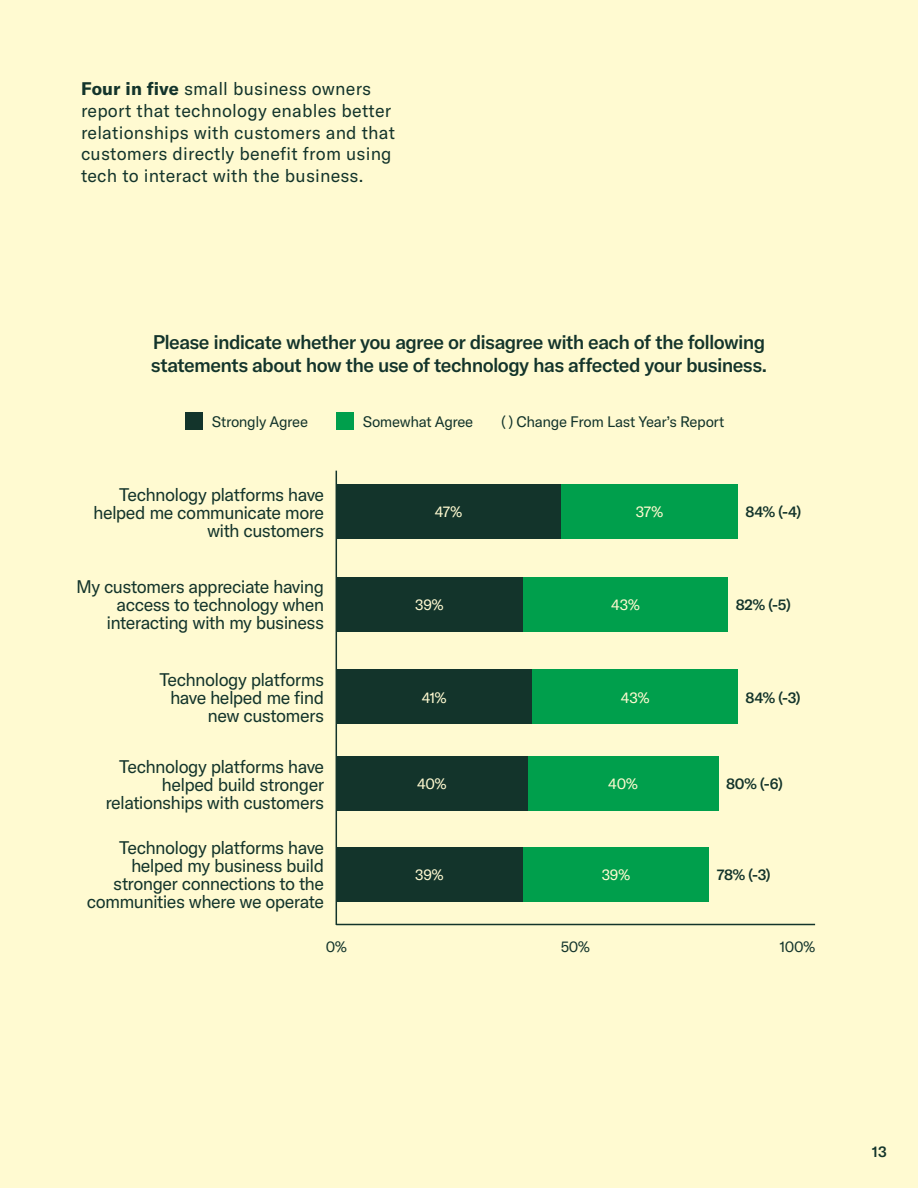
<style>
.page{position:relative;width:918px;height:1188px;background:#fffad1}
.page>*{position:absolute;margin:0;border:0;box-sizing:border-box;transform-origin:0 0}
.t1{font:500 19.5px/23.4px "GT America";letter-spacing:-.035em;color:#13342b}
.t2{font:18px/18px "GT America";letter-spacing:-.03em;color:#13342b;text-align:right}
.t3{font:18px/21.8px "GT America";letter-spacing:.01em;color:#13342b}
.t4{font:15px "GT America";letter-spacing:-.025em;color:#13342b}
.t5{font:500 15px "GT America";letter-spacing:-.015em;color:#13342b}
.t6{font:15px "GT America";letter-spacing:-.02em;color:#fffad1}
.s1{font-weight:700}
</style>
<div class="page">
<div style="left:523px;top:577px;width:205px;height:54px;background:#009f4c"></div>
<hr style="left:336px;top:471px;width:1px;height:454px;background:#13342b">
<hr style="left:336px;top:924px;width:479px;height:1px;background:#13342b">
<div style="left:336px;top:577px;width:187px;height:54px;background:#13342b"></div>
<div style="left:336px;top:670px;width:196px;height:54px;background:#13342b"></div>
<div style="left:561px;top:485px;width:177px;height:54px;background:#009f4c"></div>
<div style="left:532px;top:670px;width:206px;height:54px;background:#009f4c"></div>
<div style="left:336px;top:485px;width:225px;height:54px;background:#13342b"></div>
<div style="left:528px;top:757px;width:191px;height:54px;background:#009f4c"></div>
<div style="left:336px;top:757px;width:192px;height:54px;background:#13342b"></div>
<div style="left:523px;top:847px;width:186px;height:54px;background:#009f4c"></div>
<div style="left:336px;top:847px;width:187px;height:54px;background:#13342b"></div>
<div style="left:185px;top:413px;width:17px;height:17px;background:#13342b"></div>
<div style="left:336px;top:413px;width:17px;height:17px;background:#009f4c"></div>
<p class="t3" style="left:81px;top:78px;width:316px"><span class="s1">Four in five</span> small business owners report that technology enables better relationships with customers and that customers directly benefit from using tech to interact with the business.</p>
<p class="t1" style="left:151px;top:330px;width:618px">Please indicate whether you agree or disagree with each of the following statements about how the use of technology has affected your business.</p>
<p class="t4" style="left:212px;top:413px;width:98px">Strongly Agree</p>
<p class="t4" style="left:363px;top:413px;width:112px">Somewhat Agree</p>
<p class="t4" style="left:501px;top:413px;width:225px">( ) Change From Last Year’s Report</p>
<p class="t2" style="left:93px;top:485px;width:233px">Technology platforms have helped me communicate more with customers</p>
<p class="t2" style="left:76px;top:578px;width:250px">My customers appreciate having access to technology when interacting with my business</p>
<p class="t6" style="left:435px;top:503px;width:29px">47%</p>
<p class="t6" style="left:415px;top:596px;width:30px">39%</p>
<p class="t6" style="left:636px;top:503px;width:29px">37%</p>
<p class="t6" style="left:611px;top:596px;width:30px">43%</p>
<p class="t5" style="left:746px;top:503px;width:57px">84% (-4)</p>
<p class="t5" style="left:736px;top:596px;width:57px">82% (-5)</p>
<p class="t2" style="left:159px;top:671px;width:166px">Technology platforms have helped me find new customers</p>
<p class="t2" style="left:105px;top:757px;width:220px">Technology platforms have helped build stronger relationships with customers</p>
<p class="t2" style="left:87px;top:839px;width:239px">Technology platforms have helped my business build stronger connections to the communities where we operate</p>
<p class="t4" style="left:326px;top:938px;width:22px">0%</p>
<p class="t6" style="left:422px;top:689px;width:26px">41%</p>
<p class="t6" style="left:417px;top:775px;width:31px">40%</p>
<p class="t6" style="left:415px;top:866px;width:30px">39%</p>
<p class="t6" style="left:621px;top:689px;width:30px">43%</p>
<p class="t5" style="left:746px;top:688px;width:57px">84% (-3)</p>
<p class="t6" style="left:608px;top:775px;width:31px">40%</p>
<p class="t5" style="left:726px;top:775px;width:58px">80% (-6)</p>
<p class="t6" style="left:602px;top:866px;width:30px">39%</p>
<p class="t5" style="left:717px;top:866px;width:56px">78% (-3)</p>
<p class="t4" style="left:561px;top:938px;width:31px">50%</p>
<p class="t4" style="left:779px;top:938px;width:37px">100%</p>
<p class="t5" style="left:872px;top:1143px;width:17px">13</p>
</div>
